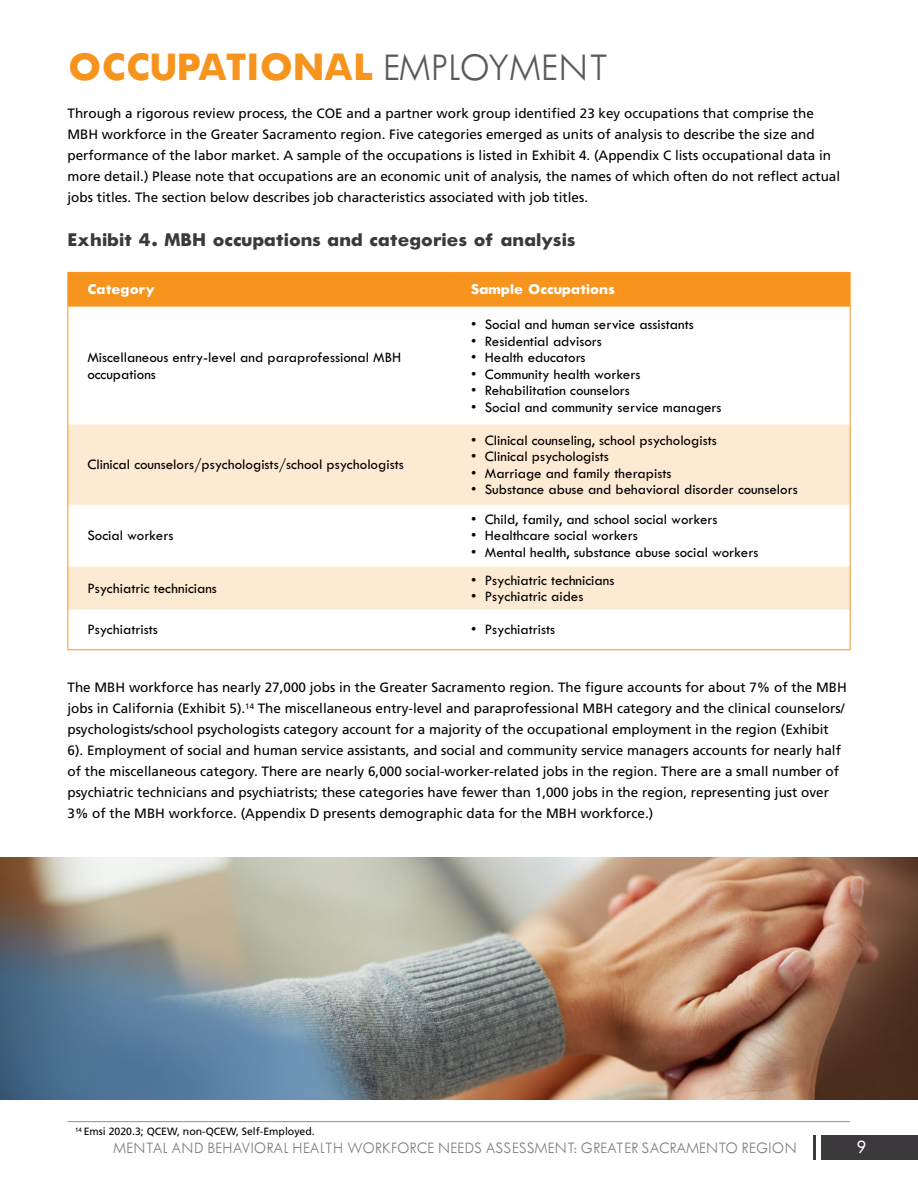
<style>
.page{position:relative;width:918px;height:1188px;background:#fff}
.page>*{position:absolute;margin:0;border:0;box-sizing:border-box;transform-origin:0 0}
.t1{font:800 40.5px "Tw Cen MT Std";color:#f7941e}
.t2{font:800 19.5px "Tw Cen MT Std";color:#3b393b}
.t3{font:500 19.5px "Tw Cen MT Std Semi";color:#fff}
.t4{font:300 16.5px "Tw Cen MT Std";color:#7d7d7f}
.t5{font:15px/16.5px "Tw Cen MT Std";color:#000}
.t6{font:800 15px "Tw Cen MT Std";color:#fff}
.t7{font:13.5px/21px "Frutiger LT Std";color:#000}
.t8{font:10.5px "Frutiger LT Std";color:#000}
.s1{font-weight:300;color:#5a595b}
</style>
<div class="page">
<div style="left:821px;top:1135px;width:97px;height:25px;background:#3b393b"></div>
<hr style="left:814px;top:1135px;width:2px;height:25px;background:#3b393b">
<div style="left:69px;top:273px;width:781px;height:34px;background:#f7941e"></div>
<svg style="left:69px;top:424px;width:781px;height:186px;fill:#fdead2"></svg>
<hr style="left:68px;top:272px;width:384px;height:1px;background:#f7941e">
<hr style="left:68px;top:273px;width:1px;height:34px;background:#f7941e">
<hr style="left:452px;top:272px;width:398px;height:1px;background:#f7941e">
<hr style="left:850px;top:273px;width:1px;height:34px;background:#f7941e">
<hr style="left:850px;top:307px;width:1px;height:117px;background:#f7941e">
<hr style="left:850px;top:424px;width:1px;height:81px;background:#f7941e">
<hr style="left:850px;top:505px;width:1px;height:62px;background:#f7941e">
<hr style="left:850px;top:567px;width:1px;height:43px;background:#f7941e">
<hr style="left:850px;top:610px;width:1px;height:39px;background:#f7941e">
<hr style="left:68px;top:649px;width:782px;height:1px;background:#f7941e">
<hr style="left:68px;top:307px;width:1px;height:117px;background:#f7941e">
<hr style="left:68px;top:424px;width:1px;height:81px;background:#f7941e">
<hr style="left:68px;top:505px;width:1px;height:62px;background:#f7941e">
<hr style="left:68px;top:567px;width:1px;height:43px;background:#f7941e">
<hr style="left:68px;top:610px;width:1px;height:39px;background:#f7941e">
<hr style="left:68px;top:1121px;width:782px;height:1px;background:#919192">
<img style="left:0;top:858px;width:918px;height:241px">
<h1 class="t1" style="left:68px;top:52px;width:542px">OCCUPATIONAL <span class="s1">EMPLOYMENT</span></h1>
<p class="t7" style="left:68px;top:104px;width:774px">Through a rigorous review process, the COE and a partner work group identified 23 key occupations that comprise the MBH workforce in the Greater Sacramento region. Five categories emerged as units of analysis to describe the size and performance of the labor market. A sample of the occupations is listed in Exhibit 4. (Appendix C lists occupational data in more detail.) Please note that occupations are an economic unit of analysis, the names of which often do not reflect actual jobs titles. The section below describes job characteristics associated with job titles.</p>
<h2 class="t2" style="left:68px;top:232px;width:510px">Exhibit 4. MBH occupations and categories of analysis</h2>
<p class="t6" style="left:87px;top:284px;width:69px">Category</p>
<p class="t6" style="left:471px;top:284px;width:145px">Sample Occupations</p>
<p class="t5" style="left:87px;top:350px;width:315px">Miscellaneous entry-level and paraprofessional MBH occupations</p>
<p class="t5" style="left:87px;top:458px;width:318px">Clinical counselors/psychologists/school psychologists</p>
<p class="t5" style="left:87px;top:529px;width:88px">Social workers</p>
<p class="t5" style="left:87px;top:581px;width:131px">Psychiatric technicians</p>
<p class="t5" style="left:471px;top:317px;width:224px">• Social and human service assistants</p>
<p class="t5" style="left:471px;top:334px;width:132px">• Residential advisors</p>
<p class="t5" style="left:471px;top:350px;width:116px">• Health educators</p>
<p class="t5" style="left:471px;top:367px;width:171px">• Community health workers</p>
<p class="t5" style="left:471px;top:383px;width:160px">• Rehabilitation counselors</p>
<p class="t5" style="left:471px;top:400px;width:252px">• Social and community service managers</p>
<p class="t5" style="left:471px;top:433px;width:247px">• Clinical counseling, school psychologists</p>
<p class="t5" style="left:471px;top:449px;width:139px">• Clinical psychologists</p>
<p class="t5" style="left:471px;top:466px;width:202px">• Marriage and family therapists</p>
<p class="t5" style="left:471px;top:482px;width:328px">• Substance abuse and behavioral disorder counselors</p>
<p class="t5" style="left:471px;top:512px;width:248px">• Child, family, and school social workers</p>
<p class="t5" style="left:471px;top:529px;width:168px">• Healthcare social workers</p>
<p class="t5" style="left:471px;top:545px;width:289px">• Mental health, substance abuse social workers</p>
<p class="t5" style="left:471px;top:573px;width:145px">• Psychiatric technicians</p>
<p class="t5" style="left:471px;top:589px;width:114px">• Psychiatric aides</p>
<p class="t5" style="left:87px;top:623px;width:72px">Psychiatrists</p>
<p class="t5" style="left:471px;top:623px;width:85px">• Psychiatrists</p>
<p class="t7" style="left:67px;top:678px;width:781px">The MBH workforce has nearly 27,000 jobs in the Greater Sacramento region. The figure accounts for about 7% of the MBH jobs in California (Exhibit 5).<sup>14</sup> The miscellaneous entry-level and paraprofessional MBH category and the clinical counselors/ psychologists/school psychologists category account for a majority of the occupational employment in the region (Exhibit 6). Employment of social and human service assistants, and social and community service managers accounts for nearly half of the miscellaneous category. There are nearly 6,000 social-worker-related jobs in the region. There are a small number of psychiatric technicians and psychiatrists; these categories have fewer than 1,000 jobs in the region, representing just over 3% of the MBH workforce. (Appendix D presents demographic data for the MBH workforce.)</p>
<p class="t8" style="left:75px;top:1126px;width:241px"><sup>14</sup> Emsi 2020.3; QCEW, non-QCEW, Self-Employed.</p>
<p class="t4" style="left:114px;top:1141px;width:685px">MENTAL AND BEHAVIORAL HEALTH WORKFORCE NEEDS ASSESSMENT: GREATER SACRAMENTO REGION</p>
<h2 class="t3" style="left:856px;top:1139px;width:11px">9</h2>
</div>
